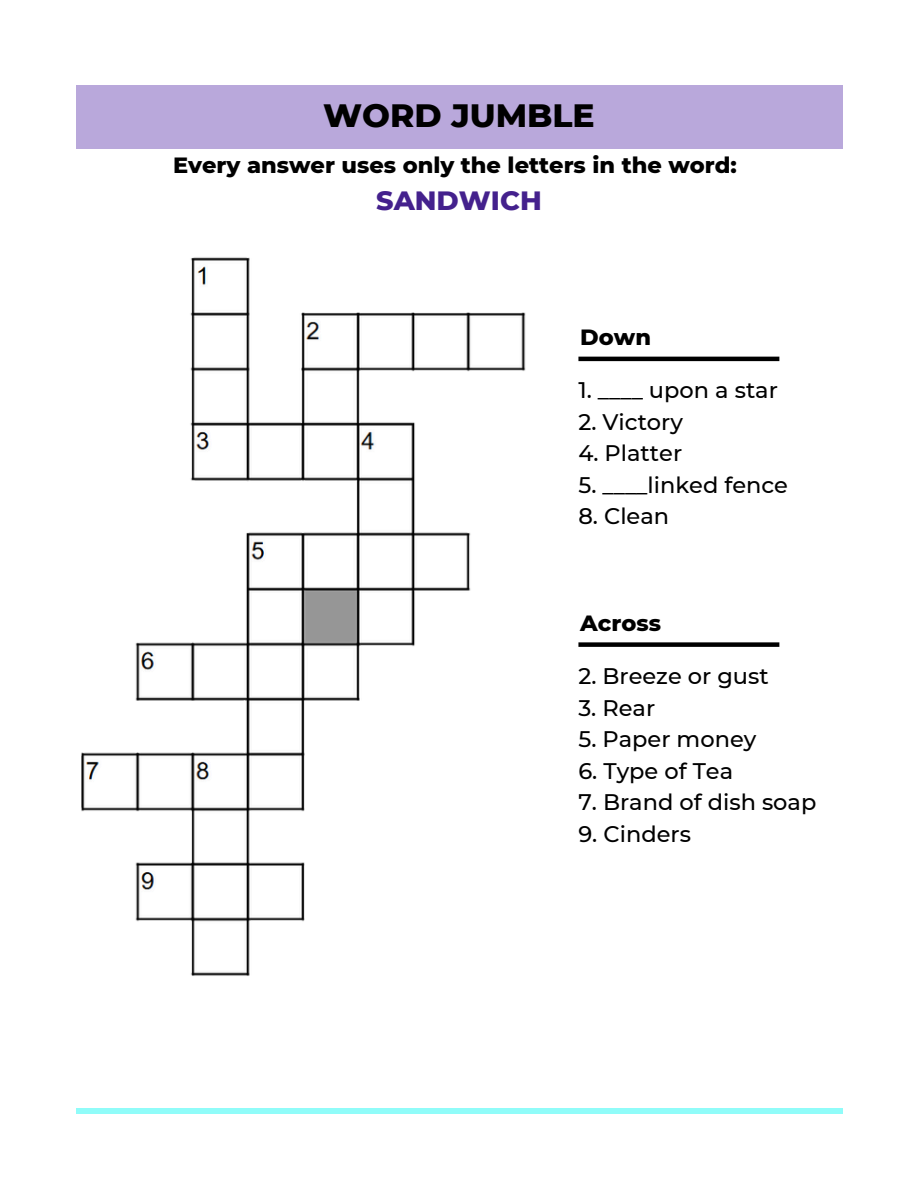
<style>
.page{position:relative;width:918px;height:1188px;background:#fff}
.page>*{position:absolute;margin:0;border:0;box-sizing:border-box;transform-origin:0 0}
.t1{font:800 33px "Montserrat";color:#000}
.t2{font:800 27px "Montserrat";color:#44218d}
.t3{font:500 22.5px "Montserrat";color:#000}
.t4{font:800 22.5px "Montserrat";color:#000}
</style>
<div class="page">
<hr style="left:578px;top:357px;width:201px;height:4px;background:#000">
<div style="left:578px;top:642px;width:201px;height:5px;background:#000"></div>
<div style="left:76px;top:85px;width:766px;height:63px;background:#b9a8db"></div>
<div style="left:76px;top:1108px;width:766px;height:6px;background:#90fcf9"></div>
<img style="left:81px;top:257px;width:445px;height:719px">
<p class="t1" style="left:323px;top:95px;width:273px">WORD JUMBLE</p>
<h2 class="t4" style="left:173px;top:151px;width:565px">Every answer uses only the letters in the word:</h2>
<p class="t2" style="left:376px;top:184px;width:167px">SANDWICH</p>
<p class="t4" style="left:580px;top:323px;width:72px">Down</p>
<p class="t3" style="left:578px;top:376px;width:201px">1. ____ upon a star</p>
<p class="t3" style="left:578px;top:408px;width:106px">2. Victory</p>
<p class="t3" style="left:578px;top:439px;width:105px">4. Platter</p>
<p class="t3" style="left:578px;top:471px;width:211px">5. ____linked fence</p>
<p class="t3" style="left:578px;top:502px;width:92px">8. Clean</p>
<p class="t4" style="left:580px;top:609px;width:82px">Across</p>
<p class="t3" style="left:578px;top:662px;width:192px">2. Breeze or gust</p>
<p class="t3" style="left:578px;top:694px;width:78px">3. Rear</p>
<p class="t3" style="left:578px;top:725px;width:179px">5. Paper money</p>
<p class="t3" style="left:578px;top:757px;width:156px">6. Type of Tea</p>
<p class="t3" style="left:578px;top:788px;width:239px">7. Brand of dish soap</p>
<p class="t3" style="left:578px;top:820px;width:114px">9. Cinders</p>
</div>
